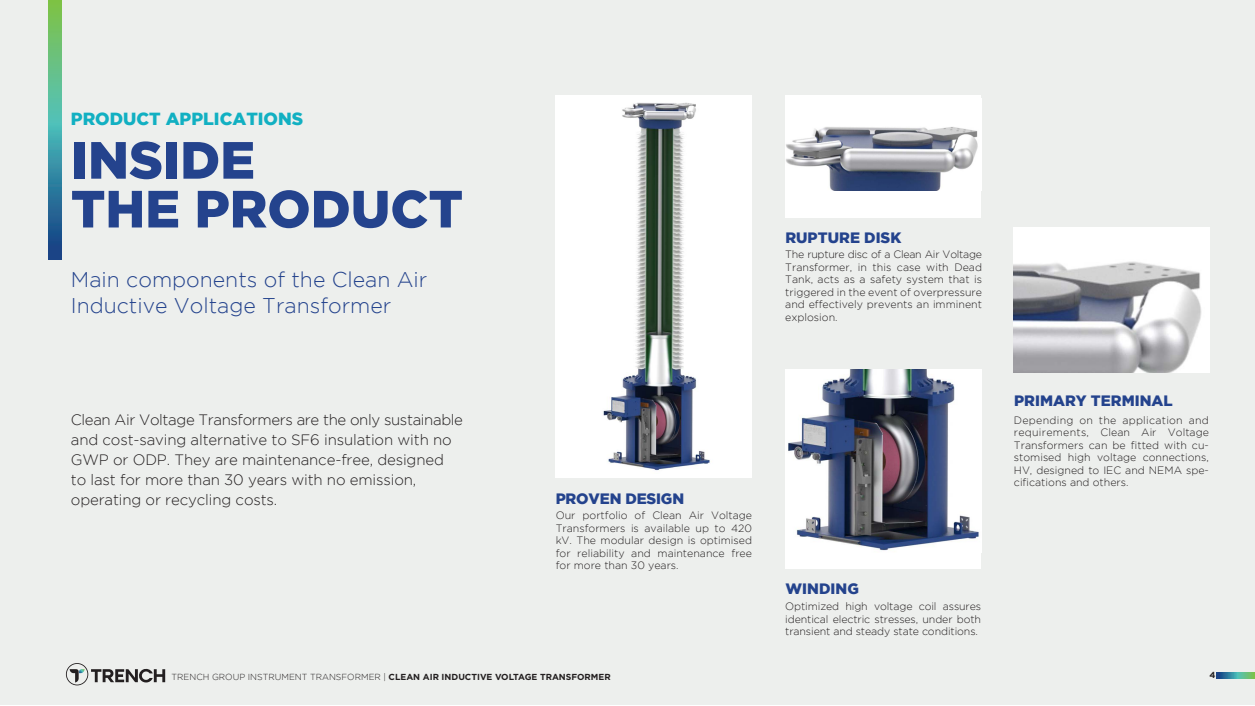
<style>
.page{position:relative;width:1255px;height:706px;background:#fff}
.page>*{position:absolute;margin:0;border:0;box-sizing:border-box;transform-origin:0 0}
.t1{font:900 52.25px "Gotham";color:#24438d}
.t2{font:300 21.25px "Gotham";color:#24438d}
.t3{font:900 17.5px "Gotham";color:#12b0c2}
.t4{font:300 15px/20px "Gotham";letter-spacing:-.01em;color:#231f20}
.t5{font:900 15px "Gotham";letter-spacing:.005em;color:#24438d}
.t6{font:300 10.62px/12.5px "Gotham";color:#231f20;text-align:justify}
.t7{font:700 8.75px "Gotham";color:#231f20}
.s1{font-weight:300}
</style>
<div class="page">
<div style="left:0;top:0;width:1254px;height:703px;background:#edefed"></div>
<svg style="left:1216px;top:672px;width:38px;height:6px"></svg>
<svg style="left:66px;top:663px;width:99px;height:22px"></svg>
<svg style="left:49px;top:0;width:12px;height:260px;background:#499b8e"></svg>
<img style="left:555px;top:95px;width:196px;height:382px">
<div style="left:785px;top:369px;width:196px;height:199px;background:#fff"></div>
<img style="left:788px;top:369px;width:191px;height:182px">
<div style="left:785px;top:95px;width:196px;height:122px;background:#fff"></div>
<img style="left:786px;top:127px;width:192px;height:63px">
<img style="left:1013px;top:227px;width:196px;height:145px">
<p class="t3" style="left:71px;top:109px;width:234px">PRODUCT APPLICATIONS</p>
<p class="t1" style="left:71px;top:130px;width:186px">INSIDE</p>
<p class="t1" style="left:71px;top:179px;width:393px">THE PRODUCT</p>
<p class="t2" style="left:71px;top:268px;width:358px">Main components of the Clean Air</p>
<p class="t2" style="left:71px;top:293px;width:322px">Inductive Voltage Transformer</p>
<p class="t4" style="left:71px;top:409px;width:393px">Clean Air Voltage Transformers are the only sustainable and cost-saving alternative to SF6 insulation with no<br>GWP or ODP. They are maintenance-free, designed</p>
<p class="t4" style="left:71px;top:469px;width:347px">to last for more than 30 years with no emission,</p>
<p class="t4" style="left:71px;top:489px;width:208px">operating or recycling costs.</p>
<p class="t5" style="left:555px;top:489px;width:130px">PROVEN DESIGN</p>
<p class="t6" style="left:555px;top:508px;width:198px">Our portfolio of Clean Air Voltage Transformers is available up to 420 kV. The modular design is optimised for reliability and maintenance free for more than 30 years.</p>
<p class="t5" style="left:785px;top:228px;width:118px">RUPTURE DISK</p>
<p class="t6" style="left:785px;top:248px;width:198px">The rupture disc of a Clean Air Voltage Transformer, in this case with Dead Tank, acts as a safety system that is triggered in the event of overpressure and effectively prevents an imminent explosion.</p>
<p class="t5" style="left:1013px;top:392px;width:160px">PRIMARY TERMINAL</p>
<p class="t6" style="left:1013px;top:413px;width:196px">Depending on the application and requirements, Clean Air Voltage Transformers can be fitted with cu&shy;stomised high voltage connections, HV, designed to IEC and NEMA spe&shy;cifications and others.</p>
<p class="t5" style="left:785px;top:579px;width:75px">WINDING</p>
<p class="t6" style="left:785px;top:599px;width:197px">Optimized high voltage coil assures identical electric stresses, under both transient and steady state conditions.</p>
<p class="t7" style="left:172px;top:671px;width:440px"><span class="s1">TRENCH GROUP INSTRUMENT TRANSFORMER |</span> CLEAN AIR INDUCTIVE VOLTAGE TRANSFORMER</p>
<p class="t7" style="left:1209px;top:669px;width:8px">4</p>
</div>
